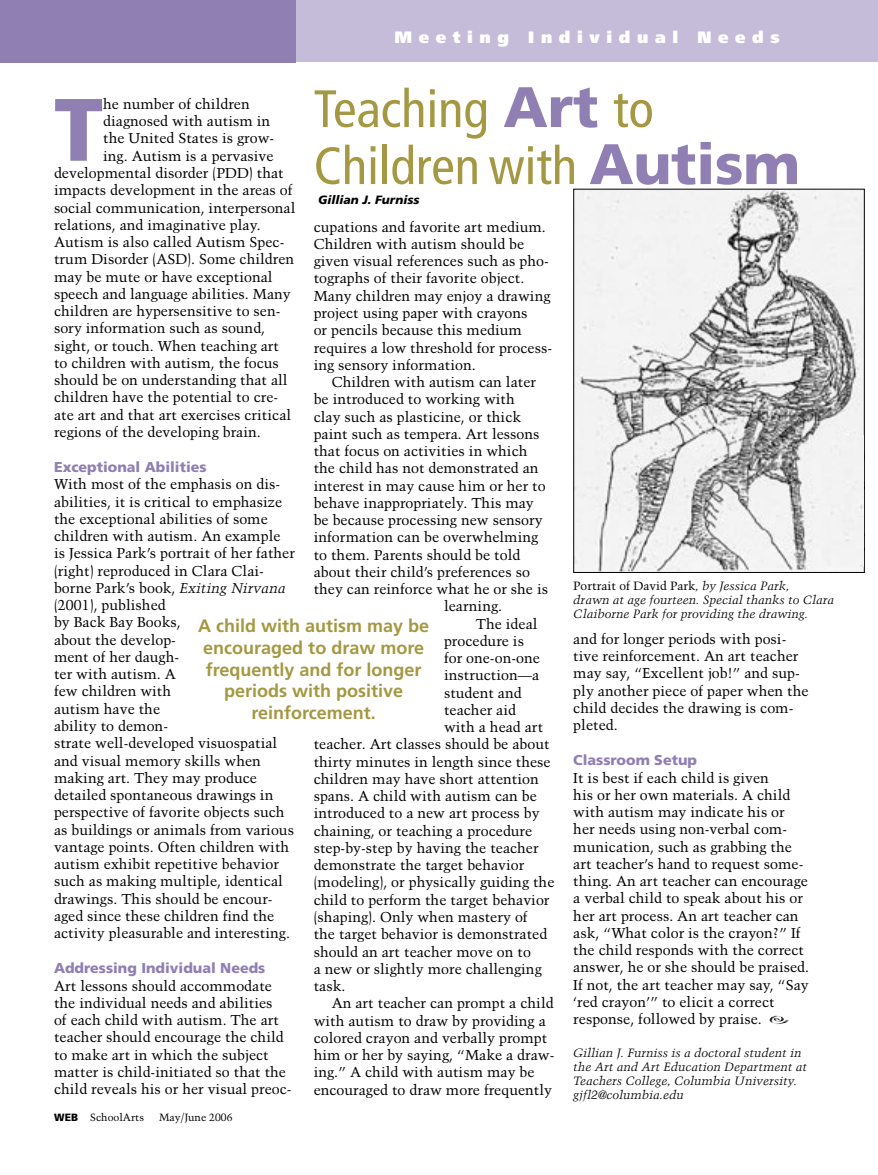
<style>
.page{position:relative;width:878px;height:1175px;background:#fff}
.page>*{position:absolute;margin:0;border:0;box-sizing:border-box;transform-origin:0 0}
.first_paragraph{font:900 88.35px "Frutiger";color:#8f7fb3}
._18_pt_headlines{font:condensed 52.5px/57px "Frutiger";color:#a59842}
.CallOut{font:700 18px/21.6px "Frutiger";color:#a59842;text-align:center}
.t1{font:900 16.5px "Frutiger";letter-spacing:.4em;color:#fff}
.text_of_article{font:14.25px/17.2px "Trump Mediaeval";color:#000}
.first_paragraph-2{font:14.25px "Trump Mediaeval";color:#000}
.Head-lP_Title{font:900 14.25px "Frutiger";color:#8f7fb3}
.Author_credit{font:italic 12px/14.2px "Trump Mediaeval";color:#000}
.artwork_credits{font:italic 12px/14.2px "Trump Mediaeval";color:#000}
.byline{font:italic 900 12px "Frutiger";color:#000}
.t2{font:10.5px "Trump Mediaeval";color:#000}
.s1{font-weight:900;font-stretch:normal;font-size:57px;color:#8f7fb3}
.s2{font-style:italic}
.s3{font-style:normal}
.s4{font-family:"Frutiger";font-weight:900}
</style>
<div class="page">
<img style="left:769px;top:1015px;width:20px;height:9px">
<img style="left:575px;top:191px;width:287px;height:380px">
<div style="left:573px;top:189px;width:291px;height:384px;border:1px solid #000"></div>
<div style="left:821px;top:435px;width:42px;height:131px;background:#f2f2f2"></div>
<div style="left:292px;top:0;width:586px;height:62px;background:#c4bcd8"></div>
<div style="left:0;top:0;width:296px;height:62px;background:#8f7fb3"></div>
<p class="t1" style="left:394px;top:27px;width:386px">Meeting Individual Needs</p>
<p class="_18_pt_headlines" style="left:314px;top:81px;width:488px">Teaching <span class="s1">Art</span> to<br>Children with <span class="s1">Autism</span></p>
<p class="first_paragraph" style="left:54px;top:76px;width:51px">T</p>
<p class="first_paragraph-2" style="left:103px;top:95px;width:148px">he number of children</p>
<p class="first_paragraph-2" style="left:103px;top:113px;width:169px">diagnosed with autism in</p>
<p class="first_paragraph-2" style="left:103px;top:130px;width:172px">the United States is grow-</p>
<p class="first_paragraph-2" style="left:103px;top:147px;width:172px">ing. Autism is a pervasive</p>
<p class="first_paragraph-2" style="left:54px;top:164px;width:231px">developmental disorder (PDD) that</p>
<p class="first_paragraph-2" style="left:54px;top:182px;width:240px">impacts development in the areas of</p>
<p class="first_paragraph-2" style="left:54px;top:199px;width:243px">social communication, interpersonal</p>
<p class="first_paragraph-2" style="left:54px;top:216px;width:208px">relations, and imaginative play.</p>
<p class="first_paragraph-2" style="left:54px;top:233px;width:232px">Autism is also called Autism Spec-</p>
<p class="first_paragraph-2" style="left:54px;top:251px;width:242px">trum Disorder (ASD). Some children</p>
<p class="first_paragraph-2" style="left:54px;top:268px;width:220px">may be mute or have exceptional</p>
<p class="first_paragraph-2" style="left:54px;top:285px;width:238px">speech and language abilities. Many</p>
<p class="first_paragraph-2" style="left:54px;top:302px;width:228px">children are hypersensitive to sen-</p>
<p class="first_paragraph-2" style="left:54px;top:320px;width:213px">sory information such as sound,</p>
<p class="first_paragraph-2" style="left:54px;top:337px;width:227px">sight, or touch. When teaching art</p>
<p class="first_paragraph-2" style="left:54px;top:354px;width:226px">to children with autism, the focus</p>
<p class="first_paragraph-2" style="left:54px;top:371px;width:235px">should be on understanding that all</p>
<p class="first_paragraph-2" style="left:54px;top:389px;width:226px">children have the potential to cre-</p>
<p class="first_paragraph-2" style="left:54px;top:406px;width:239px">ate art and that art exercises critical</p>
<p class="first_paragraph-2" style="left:54px;top:423px;width:208px">regions of the developing brain.</p>
<p class="Head-lP_Title" style="left:54px;top:458px;width:154px">Exceptional Abilities</p>
<p class="text_of_article" style="left:54px;top:476px;width:242px">With most of the emphasis on dis&shy;abilities, it is critical to emphasize the exceptional abilities of some children with autism. An example is Jessica Park’s portrait of her father (right) reproduced in Clara Clai&shy;borne Park’s book, <span class="s2">Exiting Nirvana </span>(2001), published<br>by Back Bay Books,<br>about the develop-<br>ment of her daugh-<br>ter with autism. A<br>few children with<br>autism have the<br>ability to demon-<br>strate well-developed visuospatial and visual memory skills when making art. They may produce detailed spontaneous drawings in perspective of favorite objects such as buildings or animals from various vantage points. Often children with autism exhibit repetitive behavior such as making multiple, identical drawings. This should be encour&shy;aged since these children find the activity pleasurable and interesting.</p>
<p class="Head-lP_Title" style="left:54px;top:959px;width:213px">Addressing Individual Needs</p>
<p class="text_of_article" style="left:54px;top:977px;width:239px">Art lessons should accommodate the individual needs and abilities<br>of each child with autism. The art teacher should encourage the child to make art in which the subject matter is child-initiated so that the child reveals his or her visual preoc-</p>
<p class="byline" style="left:318px;top:192px;width:103px">Gillian J. Furniss</p>
<p class="text_of_article" style="left:314px;top:218px;width:240px">cupations and favorite art medium.<br>Children with autism should be given visual references such as pho&shy;tographs of their favorite object.<br>Many children may enjoy a drawing project using paper with crayons<br>or pencils because this medium requires a low threshold for process&shy;ing sensory information.</p>
<p class="text_of_article" style="left:331px;top:373px;width:206px">Children with autism can later</p>
<p class="text_of_article" style="left:314px;top:390px;width:203px">be introduced to working with</p>
<p class="text_of_article" style="left:314px;top:408px;width:209px">clay such as plasticine, or thick</p>
<p class="text_of_article" style="left:314px;top:425px;width:227px">paint such as tempera. Art lessons</p>
<p class="text_of_article" style="left:314px;top:442px;width:215px">that focus on activities in which</p>
<p class="text_of_article" style="left:314px;top:459px;width:226px">the child has not demonstrated an</p>
<p class="text_of_article" style="left:314px;top:477px;width:233px">interest in may cause him or her to</p>
<p class="text_of_article" style="left:314px;top:494px;width:222px">behave inappropriately. This may</p>
<p class="text_of_article" style="left:314px;top:511px;width:230px">be because processing new sensory</p>
<p class="text_of_article" style="left:314px;top:528px;width:226px">information can be overwhelming</p>
<p class="text_of_article" style="left:314px;top:546px;width:208px">to them. Parents should be told</p>
<p class="text_of_article" style="left:314px;top:563px;width:218px">about their child’s preferences so</p>
<p class="text_of_article" style="left:314px;top:580px;width:236px">they can reinforce what he or she is</p>
<p class="text_of_article" style="left:444px;top:597px;width:60px">learning.</p>
<p class="text_of_article" style="left:476px;top:615px;width:63px">The ideal</p>
<p class="text_of_article" style="left:444px;top:632px;width:81px">procedure is</p>
<p class="text_of_article" style="left:444px;top:649px;width:97px">for one-on-one</p>
<p class="text_of_article" style="left:444px;top:666px;width:97px">instruction—a</p>
<p class="text_of_article" style="left:444px;top:684px;width:79px">student and</p>
<p class="text_of_article" style="left:444px;top:701px;width:74px">teacher aid</p>
<p class="text_of_article" style="left:444px;top:718px;width:101px">with a head art</p>
<p class="text_of_article" style="left:314px;top:735px;width:237px">teacher. Art classes should be about</p>
<p class="text_of_article" style="left:314px;top:753px;width:238px">thirty minutes in length since these</p>
<p class="text_of_article" style="left:314px;top:770px;width:227px">children may have short attention</p>
<p class="text_of_article" style="left:314px;top:787px;width:225px">spans. A child with autism can be</p>
<p class="text_of_article" style="left:314px;top:804px;width:227px">introduced to a new art process by</p>
<p class="text_of_article" style="left:314px;top:822px;width:220px">chaining, or teaching a procedure</p>
<p class="text_of_article" style="left:314px;top:839px;width:226px">step-by-step by having the teacher</p>
<p class="text_of_article" style="left:314px;top:856px;width:212px">demonstrate the target behavior</p>
<p class="text_of_article" style="left:314px;top:873px;width:242px">(modeling), or physically guiding the</p>
<p class="text_of_article" style="left:314px;top:891px;width:237px">child to perform the target behavior</p>
<p class="text_of_article" style="left:314px;top:908px;width:215px">(shaping). Only when mastery of</p>
<p class="text_of_article" style="left:314px;top:925px;width:235px">the target behavior is demonstrated</p>
<p class="text_of_article" style="left:314px;top:942px;width:219px">should an art teacher move on to</p>
<p class="text_of_article" style="left:314px;top:960px;width:229px">a new or slightly more challenging</p>
<p class="text_of_article" style="left:314px;top:977px;width:33px">task.</p>
<p class="text_of_article" style="left:314px;top:994px;width:242px;text-indent:18px">An art teacher can prompt a child with autism to draw by providing a colored crayon and verbally prompt him or her by saying, “Make a draw&shy;ing.” A child with autism may be encouraged to draw more frequently</p>
<p class="artwork_credits" style="left:573px;top:578px;width:262px"><span class="s3">Portrait of David Park</span>, by Jessica Park,<br>drawn at age fourteen. Special thanks to Clara<br>Claiborne Park for providing the drawing.</p>
<p class="CallOut" style="left:198px;top:615px;width:233px">A child with autism may be encouraged to draw more frequently and for longer periods with positive reinforcement.</p>
<p class="text_of_article" style="left:573px;top:630px;width:237px">and for longer periods with posi&shy;tive reinforcement. An art teacher may say, “Excellent job!” and sup&shy;ply another piece of paper when the child decides the drawing is com&shy;pleted.</p>
<p class="Head-lP_Title" style="left:573px;top:751px;width:125px">Classroom Setup</p>
<p class="text_of_article" style="left:573px;top:769px;width:237px">It is best if each child is given<br>his or her own materials. A child with autism may indicate his or her needs using non-verbal com&shy;munication, such as grabbing the art teacher’s hand to request some&shy;thing. An art teacher can encourage a verbal child to speak about his or her art process. An art teacher can ask, “What color is the crayon?” If the child responds with the correct answer, he or she should be praised.<br>If not, the art teacher may say, “Say ‘red crayon’” to elicit a correct response, followed by praise.</p>
<p class="Author_credit" style="left:573px;top:1045px;width:235px">Gillian J. Furniss is a doctoral student in the Art and Art Education Department at Teachers College, Columbia University. gjfl2@columbia.edu</p>
<p class="t2" style="left:54px;top:1110px;width:91px"><span class="s4">WEB</span> SchoolArts</p>
<p class="t2" style="left:159px;top:1110px;width:75px">May/June 2006</p>
</div>
